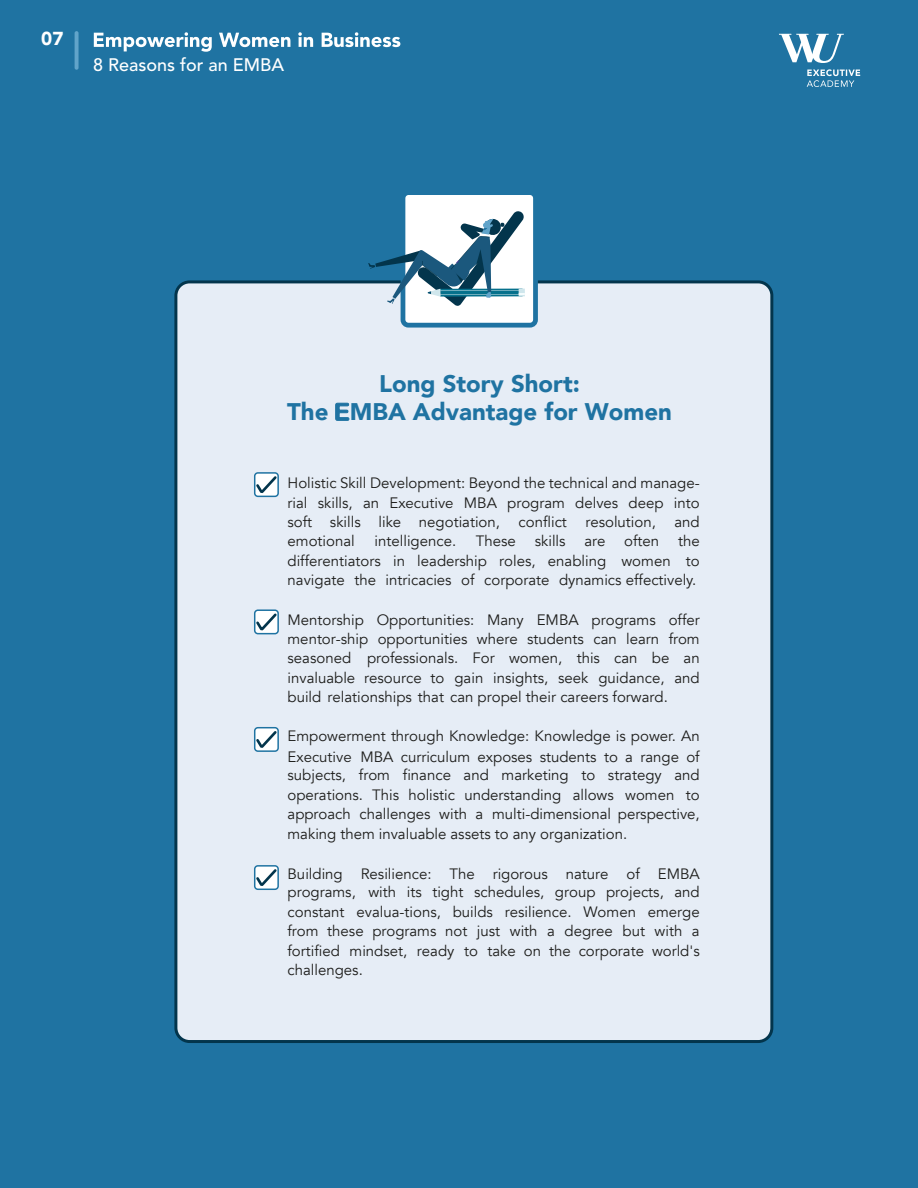
<style>
.page{position:relative;width:918px;height:1188px;background:#1f73a2}
.page>*{position:absolute;margin:0;border:0;box-sizing:border-box;transform-origin:0 0}
.t1{font:900 24px/28.8px "Avenir";color:#1f73a2;text-align:center}
.t2{font:900 18.75px "Avenir";color:#fff}
.t3{font:500 18px "Avenir LT Std";color:#fff}
.t4{font:15px/19.2px "Avenir";color:#1d1d1b;text-align:justify}
.s1{font-family:"Arial Rounded MT Bold";font-weight:400}
</style>
<div class="page">
<svg style="left:779px;top:34px;width:81px;height:53px"></svg>
<svg style="left:219px;top:33px;width:71px;height:14px"></svg>
<svg style="left:298px;top:32px;width:15px;height:15px"></svg>
<svg style="left:322px;top:32px;width:78px;height:15px"></svg>
<svg style="left:93px;top:32px;width:119px;height:20px"></svg>
<svg style="left:75px;top:31px;width:4px;height:39px"></svg>
<div style="left:176px;top:282px;width:596px;height:760px;background:#e6edf6;border-radius:14px"></div>
<div style="left:174px;top:280px;width:599px;height:763px;border:3px solid #03354c;border-radius:14px"></div>
<div style="left:254px;top:472px;width:25px;height:25px;border:2px solid #1f73a2;border-radius:3px"></div>
<svg style="left:254px;top:474px;width:25px;height:21px"></svg>
<div style="left:254px;top:609px;width:25px;height:25px;border:2px solid #1f73a2;border-radius:3px"></div>
<svg style="left:254px;top:611px;width:25px;height:22px"></svg>
<div style="left:254px;top:727px;width:25px;height:25px;border:2px solid #1f73a2;border-radius:3px"></div>
<svg style="left:254px;top:729px;width:25px;height:21px"></svg>
<div style="left:254px;top:865px;width:25px;height:25px;border:2px solid #1f73a2;border-radius:3px"></div>
<svg style="left:254px;top:867px;width:25px;height:21px"></svg>
<div style="left:403px;top:193px;width:133px;height:132px;background:#fff;border-radius:5px"></div>
<div style="left:401px;top:190px;width:137px;height:138px;border:5px solid #1f73a2;border-radius:5px"></div>
<svg style="left:368px;top:211px;width:157px;height:95px"></svg>
<p class="t2" style="left:41px;top:23px;width:24px">07</p>
<p class="t3" style="left:93px;top:55px;width:193px">8 Reasons for an EMBA</p>
<h1 class="t1" style="left:287px;top:368px;width:386px">Long Story Short:<br>The <span class="s1">E</span>MBA Advantage for Women</h1>
<p class="t4" style="left:288px;top:472px;width:414px;line-height:20.7px">Holistic Skill Development: Beyond the technical and manage&shy;rial skills, an Executive MBA program delves deep into</p>
<p class="t4" style="left:288px;top:512px;width:414px">soft skills like negotiation, conflict resolution, and emotional</p>
<p class="t4" style="left:375px;top:532px;width:83px">intelligence.</p>
<p class="t4" style="left:476px;top:532px;width:42px">These</p>
<p class="t4" style="left:535px;top:532px;width:32px">skills</p>
<p class="t4" style="left:584px;top:532px;width:23px">are</p>
<p class="t4" style="left:624px;top:532px;width:36px">often</p>
<p class="t4" style="left:288px;top:532px;width:414px;text-indent:391px">the differentiators in leadership roles, enabling women to navigate the intricacies of corporate dynamics effectively.</p>
<p class="t4" style="left:288px;top:611px;width:414px">Mentorship Opportunities: Many EMBA programs offer mentor-ship opportunities where students can learn from seasoned professionals. For women, this can be an invaluable resource to gain insights, seek guidance, and build relationships that can propel their careers forward.</p>
<p class="t4" style="left:288px;top:726px;width:414px;line-height:20.7px">Empowerment through Knowledge: Knowledge is power. An<br>Executive MBA curriculum exposes students to a range of</p>
<p class="t4" style="left:288px;top:766px;width:414px">subjects, from finance and marketing to strategy and operations. This holistic understanding allows women to approach challenges with a multi-dimensional perspective, making them invaluable assets to any organization.</p>
<p class="t4" style="left:288px;top:864px;width:414px">Building Resilience: The rigorous nature of EMBA programs, with its tight schedules, group projects, and constant evalua-tions, builds resilience. Women emerge from these programs not just with a degree but with a fortified mindset, ready to take on the corporate world's challenges.</p>
</div>
